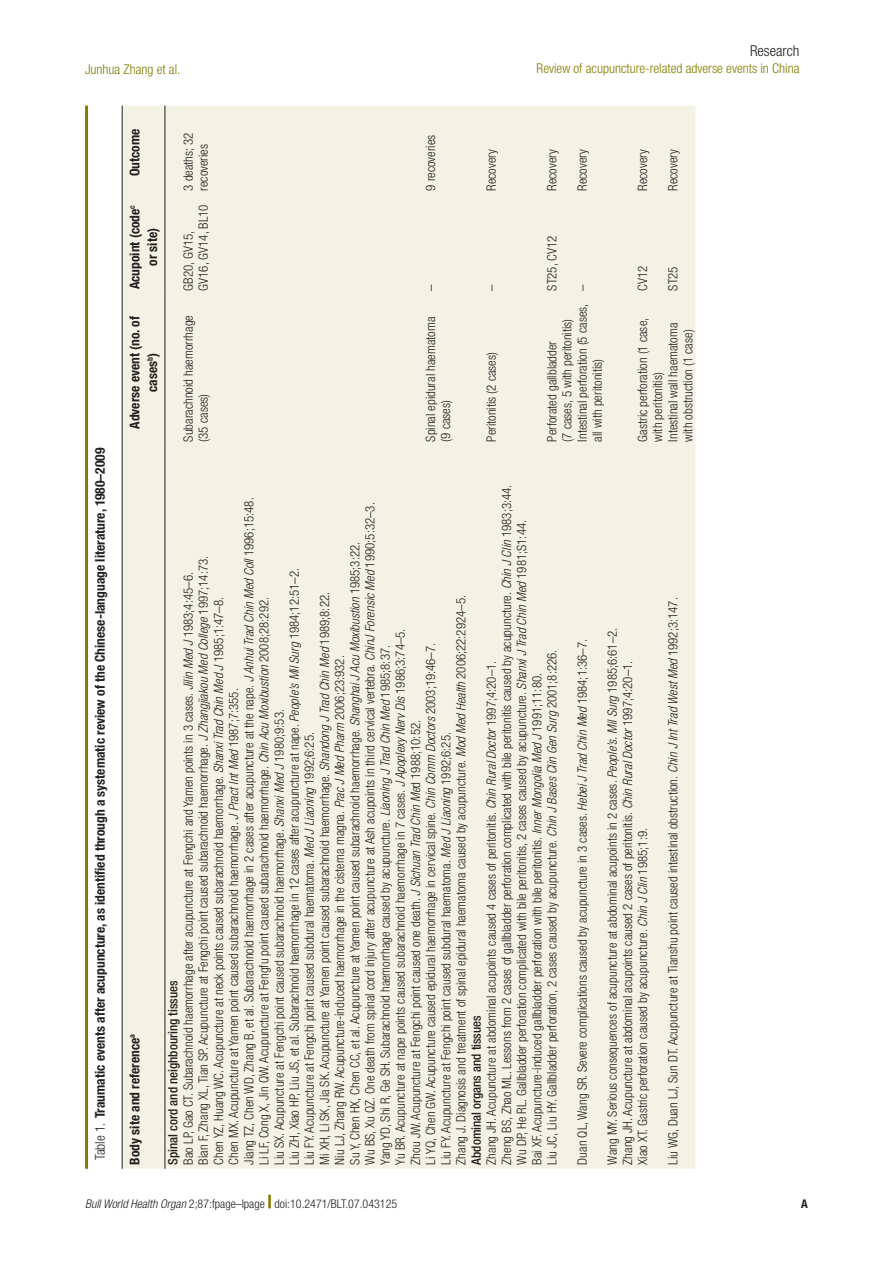
<style>
.page{position:relative;width:893px;height:1263px;background:#fff}
.page>*{position:absolute;margin:0;border:0;box-sizing:border-box;transform-origin:0 0}
.Section_Title{font:300 condensed 15px "Helvetica Neue LT Std";color:#231f20}
.Tbl_Title{font:700 condensed 13.5px "Helvetica Neue LT Std";color:#231f20}
.Tbl_Col_Hd{font:700 condensed 13.5px/17.9px "Helvetica Neue LT Std";color:#231f20;text-align:center}
.RH_Outside{font:300 condensed 13.5px "Helvetica Neue LT Std";color:#827c00}
.RH_Inside{font:300 condensed 13.5px "Helvetica Neue LT Std";color:#827c00}
.Tbl_Body{font:300 condensed 12.9px/15px "Helvetica Neue LT Std";color:#231f20}
.Tbl_Body-2{font:500 condensed 12.9px "Helvetica Neue LT Std";color:#231f20}
.t1{font:300 condensed 12px "Helvetica Neue LT Std";color:#231f20}
.t2{font:700 condensed 12px "Helvetica Neue LT Std";color:#231f20}
.s1{font-weight:300}
.s2{font-style:italic}
.s3{font-weight:800;font-stretch:expanded;font-size:18px;color:#827c00}
</style>
<div class="page">
<hr style="left:85px;top:106px;width:3px;height:1063px;background:#827c00">
<div style="left:123px;top:106px;width:572px;height:1063px;background:#f3f2e4"></div>
<hr style="left:122px;top:446px;width:1px;height:723px;background:#231f20">
<hr style="left:122px;top:295px;width:1px;height:151px;background:#231f20">
<hr style="left:122px;top:195px;width:1px;height:100px;background:#231f20">
<hr style="left:122px;top:106px;width:1px;height:89px;background:#231f20">
<hr style="left:165px;top:446px;width:1px;height:723px;background:#231f20">
<hr style="left:165px;top:295px;width:1px;height:151px;background:#231f20">
<hr style="left:165px;top:195px;width:1px;height:100px;background:#231f20">
<hr style="left:165px;top:106px;width:1px;height:89px;background:#231f20">
<p class="Section_Title" style="left:750px;top:42px;width:51px">Research</p>
<p class="RH_Inside" style="left:85px;top:62px;width:97px">Junhua Zhang et al.</p>
<p class="RH_Outside" style="left:537px;top:60px;width:264px">Review of acupuncture-related adverse events in China</p>
<p class="Tbl_Title" style="left:92px;top:1160px;width:714px;rotate:-90deg"><span class="s1">Table 1.</span> Traumatic events after acupuncture, as identified through a systematic review of the Chinese-language literature, 1980–2009</p>
<p class="Tbl_Col_Hd" style="left:126px;top:176px;width:49px;rotate:-90deg">Outcome</p>
<p class="Tbl_Col_Hd" style="left:126px;top:289px;width:86px;rotate:-90deg">Acupoint (code<sup>c </sup>or site)</p>
<p class="Tbl_Col_Hd" style="left:126px;top:429px;width:114px;rotate:-90deg">Adverse event (no. of cases<sup>b</sup>)</p>
<p class="Tbl_Body" style="left:180px;top:191px;width:60px;rotate:-90deg">3 deaths; 32 recoveries</p>
<p class="Tbl_Body" style="left:180px;top:291px;width:88px;rotate:-90deg">GB20, GV15,<br>GV16, GV14, BL10</p>
<p class="Tbl_Body" style="left:180px;top:442px;width:128px;rotate:-90deg">Subarachnoid haemorrhage (35 cases)</p>
<p class="Tbl_Body" style="left:423px;top:191px;width:57px;rotate:-90deg">9 recoveries</p>
<p class="Tbl_Body" style="left:484px;top:191px;width:43px;rotate:-90deg">Recovery</p>
<p class="Tbl_Body" style="left:423px;top:291px;width:8px;rotate:-90deg">–</p>
<p class="Tbl_Body" style="left:423px;top:442px;width:126px;rotate:-90deg">Spinal epidural haematoma (9 cases)</p>
<p class="Tbl_Body" style="left:484px;top:291px;width:8px;rotate:-90deg">–</p>
<p class="Tbl_Body" style="left:484px;top:442px;width:91px;rotate:-90deg">Peritonitis (2 cases)</p>
<p class="Tbl_Body" style="left:544px;top:191px;width:43px;rotate:-90deg">Recovery</p>
<p class="Tbl_Body" style="left:544px;top:291px;width:57px;rotate:-90deg">ST25, CV12</p>
<p class="Tbl_Body" style="left:575px;top:191px;width:43px;rotate:-90deg">Recovery</p>
<p class="Tbl_Body" style="left:575px;top:291px;width:8px;rotate:-90deg">–</p>
<p class="Tbl_Body" style="left:575px;top:442px;width:139px;rotate:-90deg">Intestinal perforation (5 cases, all with peritonitis)</p>
<p class="Tbl_Body" style="left:544px;top:442px;width:124px;rotate:-90deg">Perforated gallbladder<br>(7 cases, 5 with peritonitis)</p>
<p class="Tbl_Body" style="left:635px;top:191px;width:43px;rotate:-90deg">Recovery</p>
<p class="Tbl_Body" style="left:665px;top:191px;width:43px;rotate:-90deg">Recovery</p>
<p class="Tbl_Body" style="left:635px;top:291px;width:27px;rotate:-90deg">CV12</p>
<p class="Tbl_Body" style="left:665px;top:291px;width:26px;rotate:-90deg">ST25</p>
<p class="Tbl_Body" style="left:635px;top:442px;width:125px;rotate:-90deg">Gastric perforation (1 case, with peritonitis)</p>
<p class="Tbl_Body" style="left:665px;top:442px;width:120px;rotate:-90deg">Intestinal wall haematoma with obstruction (1 case)</p>
<p class="Tbl_Col_Hd" style="left:126px;top:1164px;width:132px;rotate:-90deg">Body site and reference<sup>a</sup></p>
<p class="Tbl_Body" style="left:499px;top:1164px;width:681px;rotate:-90deg">Zheng BS, Zhao ML. Lessons from 2 cases of gallbladder perforation complicated with bile peritonitis caused by acupuncture. <span class="s2">Chin J Clin</span> 1983;3:44.</p>
<p class="Tbl_Body" style="left:241px;top:1164px;width:669px;rotate:-90deg">Jiang TZ, Chen WD, Zhang B, et al. Subarachnoid haemorrhage in 2 cases after acupuncture at the nape. <span class="s2">J Anhui Trad Chin Med Coll</span> 1996;15:48.</p>
<p class="Tbl_Body" style="left:362px;top:1164px;width:664px;rotate:-90deg">Wu BS, Xu QZ. One death from spinal cord injury after acupuncture at Ash acupoints in third cervical vertebra. <span class="s2">ChinJ Forensic Med</span> 1990;5:32–3.</p>
<p class="Tbl_Body" style="left:514px;top:1164px;width:646px;rotate:-90deg">Wu DP, He RL. Gallbladder perforation complicated with bile peritonitis, 2 cases caused by acupuncture. <span class="s2">Shanxi J Trad Chin Med</span> 1981;S1:44.</p>
<p class="Tbl_Body" style="left:347px;top:1164px;width:624px;rotate:-90deg">Su Y, Chen HX, Chen CC, et al. Acupuncture at Yamen point caused subarachnoid haemorrhage. <span class="s2">Shanghai J Acu Moxibustion</span> 1985;3:22.</p>
<p class="Tbl_Body" style="left:196px;top:1164px;width:610px;rotate:-90deg">Bian F, Zhang XL, Tian SP. Acupuncture at Fengchi point caused subarachnoid haemorrhage. <span class="s2">J Zhangjiakou Med College</span> 1997;14:73.</p>
<p class="Tbl_Body" style="left:287px;top:1164px;width:598px;rotate:-90deg">Liu ZH, Xiao HP, Liu JS, et al. Subarachnoid haemorrhage in 12 cases after acupuncture at nape. <span class="s2">People’s Mil Surg</span> 1984;12:51–2.</p>
<p class="Tbl_Body" style="left:180px;top:1164px;width:594px;rotate:-90deg">Bao LP, Gao CT. Subarachnoid haemorrhage after acupuncture at Fengchi and Yamen points in 3 cases. <span class="s2">Jilin Med J</span> 1983;4:45–6.</p>
<p class="Tbl_Body" style="left:317px;top:1164px;width:574px;rotate:-90deg">Mi XH, Li SK, Jia SK. Acupuncture at Yamen point caused subarachnoid haemorrhage. <span class="s2">Shandong J Trad Chin Med</span> 1989;8:22.</p>
<p class="Tbl_Body" style="left:453px;top:1164px;width:571px;rotate:-90deg">Zhang J. Diagnosis and treatment of spinal epidural haematoma caused by acupuncture. <span class="s2">Mod Med Health</span> 2006;22:2924–5.</p>
<p class="Tbl_Body" style="left:211px;top:1164px;width:569px;rotate:-90deg">Chen YZ, Huang WC. Acupuncture at neck points caused subarachnoid haemorrhage. <span class="s2">Shanxi Trad Chin Med J</span> 1985;1:47–8.</p>
<p class="Tbl_Body" style="left:256px;top:1164px;width:569px;rotate:-90deg">Li LF, Cong X, Jin QW. Acupuncture at Fengfu point caused subarachnoid haemorrhage. <span class="s2">Chin Acu Moxibustion</span> 2008;28:292.</p>
<p class="Tbl_Body" style="left:393px;top:1164px;width:537px;rotate:-90deg">Yu BR. Acupuncture at nape points caused subarachnoid haemorrhage in 7 cases. <span class="s2">J Apoplexy Nerv Dis</span> 1986;3:74–5.</p>
<p class="Tbl_Body" style="left:423px;top:1164px;width:523px;rotate:-90deg">Li YQ, Chen GW. Acupuncture caused epidural haemorrhage in cervical spine. <span class="s2">Chin Comm Doctors</span> 2003;19:46–7.</p>
<p class="Tbl_Body" style="left:378px;top:1164px;width:521px;rotate:-90deg">Yang YD, Shi R, Ge SH. Subarachnoid haemorrhage caused by acupuncture. <span class="s2">Liaoning J Trad Chin Med</span> 1985;8:37.</p>
<p class="Tbl_Body" style="left:544px;top:1164px;width:516px;rotate:-90deg">Liu JC, Liu HY. Gallbladder perforation, 2 cases caused by acupuncture. <span class="s2">Chin J Bases Clin Gen Surg</span> 2001;8:226.</p>
<p class="Tbl_Body" style="left:332px;top:1164px;width:511px;rotate:-90deg">Niu LJ, Zhang RW. Acupuncture-induced haemorrhage in the cisterna magna. <span class="s2">Prac J Med Pharm</span> 2006;23:932.</p>
<p class="Tbl_Body" style="left:484px;top:1164px;width:505px;rotate:-90deg">Zhang JH. Acupuncture at abdominal acupoints caused 4 cases of peritonitis. <span class="s2">Chin Rural Doctor</span> 1997;4:20–1.</p>
<p class="Tbl_Body" style="left:529px;top:1164px;width:493px;rotate:-90deg">Bai XF. Acupuncture-induced gallbladder perforation with bile peritonitis. <span class="s2">Inner Mongolia Med J</span> 1991;11:80.</p>
<p class="Tbl_Body" style="left:226px;top:1164px;width:478px;rotate:-90deg">Chen MX. Acupuncture at Yamen point caused subarachnoid haemorrhage. <span class="s2">J Pract Int Med</span> 1987;7:355.</p>
<p class="Tbl_Body" style="left:271px;top:1164px;width:457px;rotate:-90deg">Liu SX. Acupuncture at Fengchi point caused subarachnoid haemorrhage. <span class="s2">Shanxi Med J</span> 1980;9:53.</p>
<p class="Tbl_Body" style="left:408px;top:1164px;width:446px;rotate:-90deg">Zhou JW. Acupuncture at Fengchi point caused one death. <span class="s2">J Sichuan Trad Chin Me</span>d 1988;10:52.</p>
<p class="Tbl_Body" style="left:302px;top:1164px;width:434px;rotate:-90deg">Liu FY. Acupuncture at Fengchi point caused subdural haematoma. <span class="s2">Med J Liaoning</span> 1992;6:25.</p>
<p class="Tbl_Body" style="left:438px;top:1164px;width:434px;rotate:-90deg">Liu FY. Acupuncture at Fengchi point caused subdural haematoma. <span class="s2">Med J Liaoning</span> 1992;6:25.</p>
<p class="Tbl_Body-2" style="left:165px;top:1164px;width:185px;rotate:-90deg">Spinal cord and neighbouring tissues</p>
<p class="Tbl_Body-2" style="left:468px;top:1164px;width:151px;rotate:-90deg">Abdominal organs and tissues</p>
<p class="Tbl_Body" style="left:575px;top:1164px;width:527px;rotate:-90deg">Duan QL, Wang SR. Severe complications caused by acupuncture in 3 cases. <span class="s2">Hebei J Trad Chin Med</span> 1984;1:36–7.</p>
<p class="Tbl_Body" style="left:605px;top:1164px;width:538px;rotate:-90deg">Wang MY. Serious consequences of acupuncture at abdominal acupoints in 2 cases. <span class="s2">People’s. Mil Surg</span> 1985;6:61–2.</p>
<p class="Tbl_Body" style="left:620px;top:1164px;width:505px;rotate:-90deg">Zhang JH. Acupuncture at abdominal acupoints caused 2 cases of peritonitis. <span class="s2">Chin Rural Doctor</span> 1997;4:20–1.</p>
<p class="Tbl_Body" style="left:635px;top:1164px;width:338px;rotate:-90deg">Xiao XT. Gastric perforation caused by acupuncture. <span class="s2">Chin J Clin</span> 1985;1:9.</p>
<p class="Tbl_Body" style="left:665px;top:1164px;width:569px;rotate:-90deg">Liu WG, Duan LJ, Sun DT. Acupuncture at Tianshu point caused intestinal obstruction. <span class="s2">Chin J Int Trad West Med</span> 1992;3:147.</p>
<p class="t1" style="left:85px;top:1197px;width:314px"><span class="s2">Bull World Health Organ</span> 2;87:fpage–lpage <span class="s3">|</span> doi:10.2471/BLT.07.043125</p>
<p class="t2" style="left:801px;top:1196px;width:8px">A</p>
</div>
